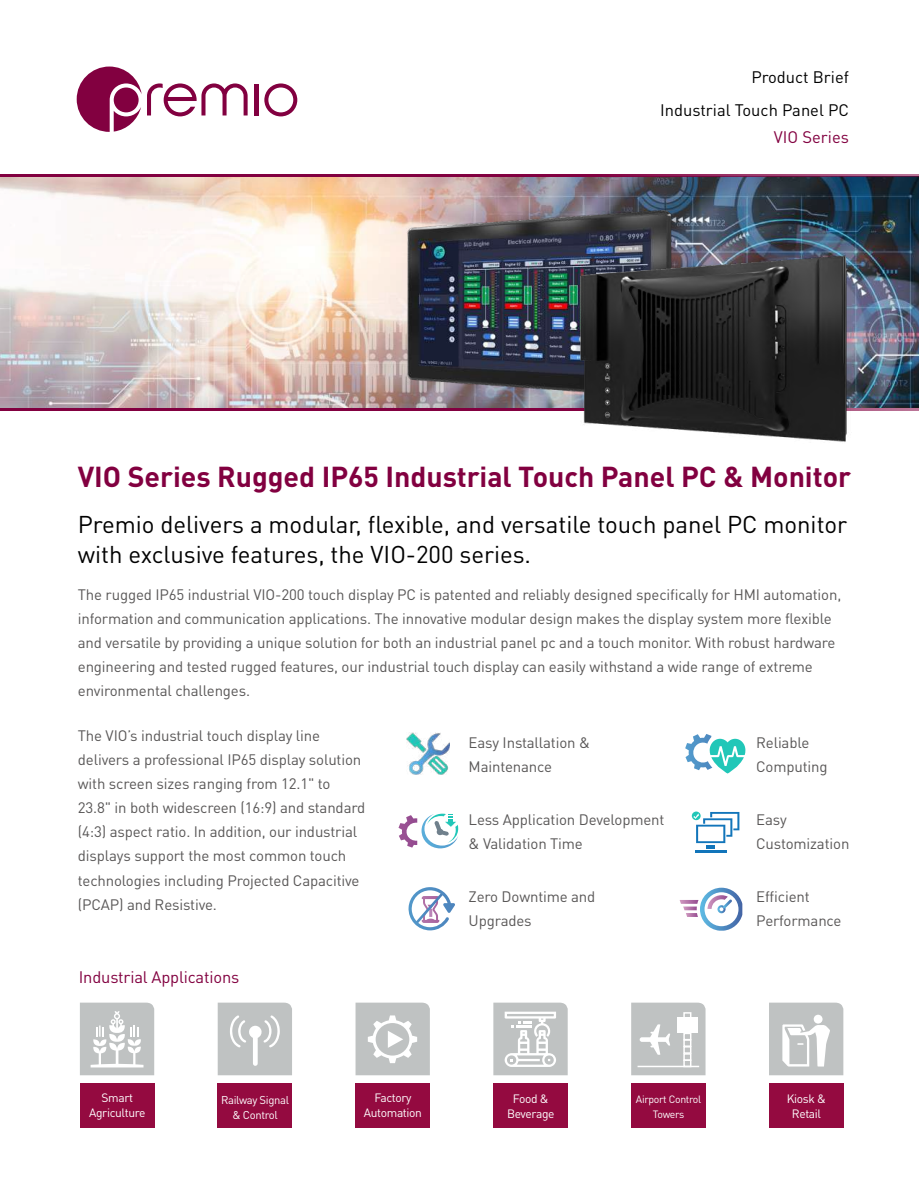
<style>
.page{position:relative;width:919px;height:1187px;background:#fff}
.page>*{position:absolute;margin:0;border:0;box-sizing:border-box;transform-origin:0 0}
.t1{font:700 28.5px "DIN Pro";color:#820040}
.t2{font:24px/30px "DIN Pro";color:#000}
.t3{font:16.5px/33.6px "DIN Pro";color:#000;text-align:right}
.t4{font:16.5px "DIN Pro";letter-spacing:-.01em;color:#820040}
.t5{font:15px/24px "DIN Pro";letter-spacing:-.01em;color:#595757}
.t6{font:12px/15px "DIN Pro";letter-spacing:-.03em;color:#fff;text-align:center}
.t7{font:11.25px/15px "DIN Pro";letter-spacing:-.03em;color:#fff;text-align:center}
.t8{font:10.5px/15px "DIN Pro";letter-spacing:-.03em;color:#fff;text-align:center}
</style>
<div class="page">
<hr style="left:254px;top:84px;width:4px;height:31px;background:#820040">
<svg style="left:264px;top:83px;width:33px;height:33px"></svg>
<svg style="left:77px;top:66px;width:170px;height:66px"></svg>
<img style="left:0;top:177px;width:918px;height:231px">
<div style="left:80px;top:1083px;width:74px;height:45px;background:#940a40"></div>
<div style="left:218px;top:1083px;width:74px;height:45px;background:#940a40"></div>
<hr style="left:0;top:174px;width:918px;height:3px;background:#820040">
<hr style="left:0;top:408px;width:918px;height:2px;background:#820040">
<div style="left:355px;top:1083px;width:75px;height:45px;background:#940a40"></div>
<div style="left:493px;top:1083px;width:74px;height:45px;background:#940a40"></div>
<div style="left:631px;top:1083px;width:74px;height:45px;background:#940a40"></div>
<div style="left:769px;top:1083px;width:74px;height:45px;background:#940a40"></div>
<img style="left:366px;top:204px;width:317px;height:199px">
<img style="left:551px;top:253px;width:307px;height:189px">
<img style="left:407px;top:732px;width:42px;height:42px">
<svg style="left:398px;top:813px;width:60px;height:35px"></svg>
<svg style="left:408px;top:887px;width:47px;height:43px"></svg>
<hr style="left:695px;top:850px;width:31px;height:2px;background:#1275ba">
<svg style="left:691px;top:811px;width:48px;height:37px"></svg>
<svg style="left:685px;top:734px;width:60px;height:39px"></svg>
<svg style="left:679px;top:887px;width:63px;height:43px"></svg>
<svg style="left:80px;top:1002px;width:74px;height:73px"></svg>
<svg style="left:769px;top:1002px;width:74px;height:73px"></svg>
<svg style="left:355px;top:1002px;width:75px;height:73px;background:#c8cbcb"></svg>
<svg style="left:631px;top:1002px;width:74px;height:73px;background:#c4c7c7"></svg>
<div style="left:683px;top:1032px;width:8px;height:8px;border:2px solid #fff"></div>
<div style="left:683px;top:1012px;width:8px;height:7px;border:2px solid #fff"></div>
<div style="left:683px;top:1039px;width:8px;height:7px;border:2px solid #fff"></div>
<div style="left:683px;top:1045px;width:8px;height:8px;border:2px solid #fff"></div>
<div style="left:683px;top:1053px;width:8px;height:7px;border:2px solid #fff"></div>
<div style="left:683px;top:1059px;width:8px;height:8px;border:2px solid #fff"></div>
<div style="left:677px;top:1016px;width:20px;height:16px;background:#fff"></div>
<hr style="left:637px;top:1065px;width:62px;height:2px;background:#fff">
<svg style="left:493px;top:1002px;width:74px;height:73px"></svg>
<svg style="left:218px;top:1002px;width:74px;height:73px;background:#c6c8c8"></svg>
<p class="t3" style="left:660px;top:59px;width:190px">Product Brief<br>Industrial Touch Panel PC</p>
<p class="t4" style="left:773px;top:126px;width:76px">VIO Series</p>
<h1 class="t1" style="left:78px;top:457px;width:774px">VIO Series Rugged IP65 Industrial Touch Panel PC &amp; Monitor</h1>
<h2 class="t2" style="left:78px;top:508px;width:770px">Premio delivers a modular, flexible, and versatile touch panel PC monitor with exclusive features, the VIO-200 series.</h2>
<p class="t5" style="left:78px;top:582px;width:765px">The rugged IP65 industrial VIO-200 touch display PC is patented and reliably designed specifically for HMI automation, information and communication applications. The innovative modular design makes the display system more flexible and versatile by providing a unique solution for both an industrial panel pc and a touch monitor. With robust hardware engineering and tested rugged features, our industrial touch display can easily withstand a wide range of extreme environmental challenges.</p>
<p class="t5" style="left:78px;top:723px;width:289px">The VIO’s industrial touch display line delivers a professional IP65 display solution with screen sizes ranging from 12.1" to 23.8" in both widescreen (16:9) and standard (4:3) aspect ratio. In addition, our industrial displays support the most common touch technologies including Projected Capacitive (PCAP) and Resistive.</p>
<p class="t5" style="left:468px;top:729px;width:123px">Easy Installation &amp;<br>Maintenance</p>
<p class="t5" style="left:756px;top:729px;width:73px">Reliable<br>Computing</p>
<p class="t5" style="left:756px;top:806px;width:95px">Easy<br>Customization</p>
<p class="t5" style="left:468px;top:806px;width:197px">Less Application Development &amp; Validation Time</p>
<p class="t5" style="left:756px;top:884px;width:87px">Efficient<br>Performance</p>
<p class="t5" style="left:468px;top:884px;width:128px">Zero Downtime and<br>Upgrades</p>
<p class="t4" style="left:79px;top:965px;width:162px">Industrial Applications</p>
<p class="t6" style="left:89px;top:1089px;width:58px">Smart<br>Agriculture</p>
<p class="t7" style="left:221px;top:1091px;width:69px">Railway Signal &amp; Control</p>
<p class="t6" style="left:364px;top:1089px;width:60px">Factory<br>Automation</p>
<p class="t6" style="left:507px;top:1090px;width:49px">Food &amp;<br>Beverage</p>
<p class="t8" style="left:636px;top:1091px;width:67px">Airport Control<br>Towers</p>
<p class="t6" style="left:786px;top:1090px;width:41px">Kiosk &amp;<br>Retail</p>
</div>
